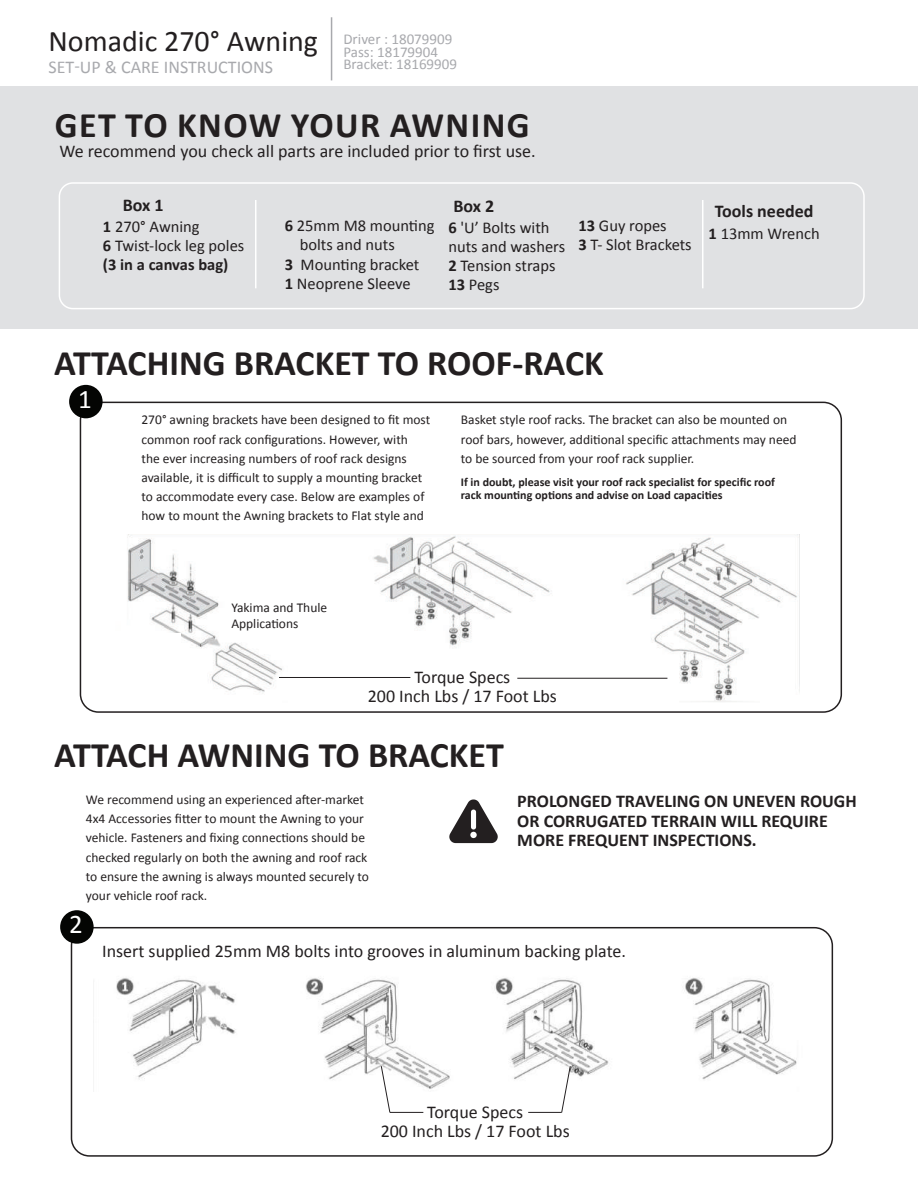
<style>
.page{position:relative;width:918px;height:1188px;background:#fff}
.page>*{position:absolute;margin:0;border:0;box-sizing:border-box;transform-origin:0 0}
.t1{font:700 36px "Calibri";color:#231f20}
.t2{font:700 36px "Calibri";letter-spacing:.04em;color:#231f20}
.t3{font:30px "Calibri";color:#231f20}
.t4{font:27px "Calibri";color:#fff}
.t5{font:18px/19.2px "Calibri";color:#231f20;text-align:center}
.t6{font:700 18px/19.2px "Calibri";color:#231f20}
.t7{font:18px "Calibri";color:#a8a9ad}
.t8{font:16.5px/19.2px "Calibri";color:#231f20}
.t9{font:15px/12.6px "Calibri";color:#a8a9ad}
.t10{font:13.5px/19.2px "Calibri";color:#231f20}
.t11{font:700 12px/13.2px "Calibri";color:#231f20}
.s1{font-weight:700}
</style>
<div class="page">
<hr style="left:331px;top:17px;width:1px;height:63px;background:#a8a9ad">
<div style="left:0;top:86px;width:918px;height:243px;background:#e0e1e3"></div>
<div style="left:59px;top:182px;width:806px;height:127px;border:2px solid #fff;border-radius:14px"></div>
<div style="left:80px;top:402px;width:762px;height:311px;border:2px solid #231f20;border-radius:18px"></div>
<div style="left:71px;top:927px;width:762px;height:230px;border:2px solid #231f20;border-radius:18px"></div>
<div style="left:69px;top:385px;width:34px;height:33px;background:#040503;border-radius:50%"></div>
<div style="left:60px;top:910px;width:34px;height:34px;background:#040503;border-radius:50%"></div>
<img style="left:127px;top:535px;width:671px;height:167px">
<div style="left:116px;top:634px;width:65px;height:53px;background:#fff"></div>
<div style="left:179px;top:651px;width:22px;height:23px;background:#fff"></div>
<svg style="left:449px;top:799px;width:49px;height:44px"></svg>
<img style="left:116px;top:978px;width:681px;height:111px">
<hr style="left:255px;top:200px;width:1px;height:88px;background:#fff">
<hr style="left:702px;top:200px;width:2px;height:88px;background:#fff">
<hr style="left:517px;top:678px;width:150px;height:1px;background:#231f20">
<hr style="left:279px;top:677px;width:131px;height:1px;background:#231f20">
<hr style="left:390px;top:1112px;width:33px;height:1px;background:#231f20">
<svg style="left:380px;top:1065px;width:11px;height:48px"></svg>
<hr style="left:528px;top:1112px;width:34px;height:1px;background:#231f20">
<svg style="left:561px;top:1065px;width:10px;height:48px"></svg>
<h2 class="t3" style="left:49px;top:23px;width:271px">Nomadic 270° Awning</h2>
<h3 class="t7" style="left:49px;top:56px;width:226px">SET-UP &amp; CARE INSTRUCTIONS</h3>
<p class="t9" style="left:343px;top:32px;width:115px">Driver : 18079909<br>Pass: 18179904<br>Bracket: 18169909</p>
<h1 class="t2" style="left:55px;top:102px;width:477px">GET TO KNOW YOUR AWNING</h1>
<h3 class="t5" style="left:59px;top:141px;width:478px">We recommend you check all parts are included prior to first use.</h3>
<h3 class="t6" style="left:123px;top:195px;width:42px">Box 1</h3>
<h3 class="t6" style="left:453px;top:195px;width:42px">Box 2</h3>
<p class="t8" style="left:285px;top:215px;width:151px"><span class="s1">6</span> 25mm M8 mounting</p>
<p class="t8" style="left:300px;top:235px;width:97px">bolts and nuts</p>
<p class="t8" style="left:285px;top:254px;width:136px"><span class="s1">3</span> Mounting bracket</p>
<p class="t8" style="left:285px;top:273px;width:127px"><span class="s1">1</span> Neoprene Sleeve</p>
<p class="t8" style="left:103px;top:216px;width:143px"><span class="s1">1</span> 270° Awning<br><span class="s1">6</span> Twist-lock leg poles <span class="s1">(3 in a canvas bag)</span></p>
<p class="t8" style="left:448px;top:217px;width:118px"><span class="s1">6</span> 'U’ Bolts with nuts and washers<br><span class="s1">2</span> Tension straps<br><span class="s1">13</span> Pegs</p>
<p class="t8" style="left:578px;top:215px;width:115px"><span class="s1">13</span> Guy ropes<br><span class="s1">3</span> T- Slot Brackets</p>
<h3 class="t6" style="left:715px;top:201px;width:100px">Tools needed</h3>
<p class="t8" style="left:709px;top:224px;width:113px"><span class="s1">1</span> 13mm Wrench</p>
<h1 class="t1" style="left:54px;top:340px;width:551px">ATTACHING BRACKET TO ROOF-RACK</h1>
<h3 class="t4" style="left:78px;top:382px;width:15px">1</h3>
<p class="t10" style="left:141px;top:410px;width:290px">270° awning brackets have been designed to fit most common roof rack configurations. However, with<br>the ever increasing numbers of roof rack designs available, it is difficult to supply a mounting bracket to accommodate every case. Below are examples of how to mount the Awning brackets to Flat style and</p>
<p class="t10" style="left:461px;top:410px;width:337px">Basket style roof racks. The bracket can also be mounted on roof bars, however, additional specific attachments may need to be sourced from your roof rack supplier.</p>
<p class="t11" style="left:461px;top:475px;width:316px">If in doubt, please visit your roof rack specialist for specific roof rack mounting options and advise on Load capacities</p>
<p class="t10" style="left:231px;top:598px;width:97px;line-height:16.2px">Yakima and Thule<br>Applications</p>
<h3 class="t5" style="left:368px;top:666px;width:191px">Torque Specs<br>200 Inch Lbs / 17 Foot Lbs</h3>
<h1 class="t1" style="left:54px;top:733px;width:451px">ATTACH AWNING TO BRACKET</h1>
<p class="t10" style="left:86px;top:789px;width:285px">We recommend using an experienced after-market 4x4 Accessories fitter to mount the Awning to your vehicle. Fasteners and fixing connections should be checked regularly on both the awning and roof rack to ensure the awning is always mounted securely to your vehicle roof rack.</p>
<h3 class="t4" style="left:69px;top:908px;width:15px">2</h3>
<h3 class="t6" style="left:517px;top:791px;width:341px">PROLONGED TRAVELING ON UNEVEN ROUGH<br>OR CORRUGATED TERRAIN WILL REQUIRE<br>MORE FREQUENT INSPECTIONS.</h3>
<h3 class="t5" style="left:102px;top:941px;width:525px">Insert supplied 25mm M8 bolts into grooves in aluminum backing plate.</h3>
<h3 class="t5" style="left:381px;top:1102px;width:191px">Torque Specs<br>200 Inch Lbs / 17 Foot Lbs</h3>
</div>
